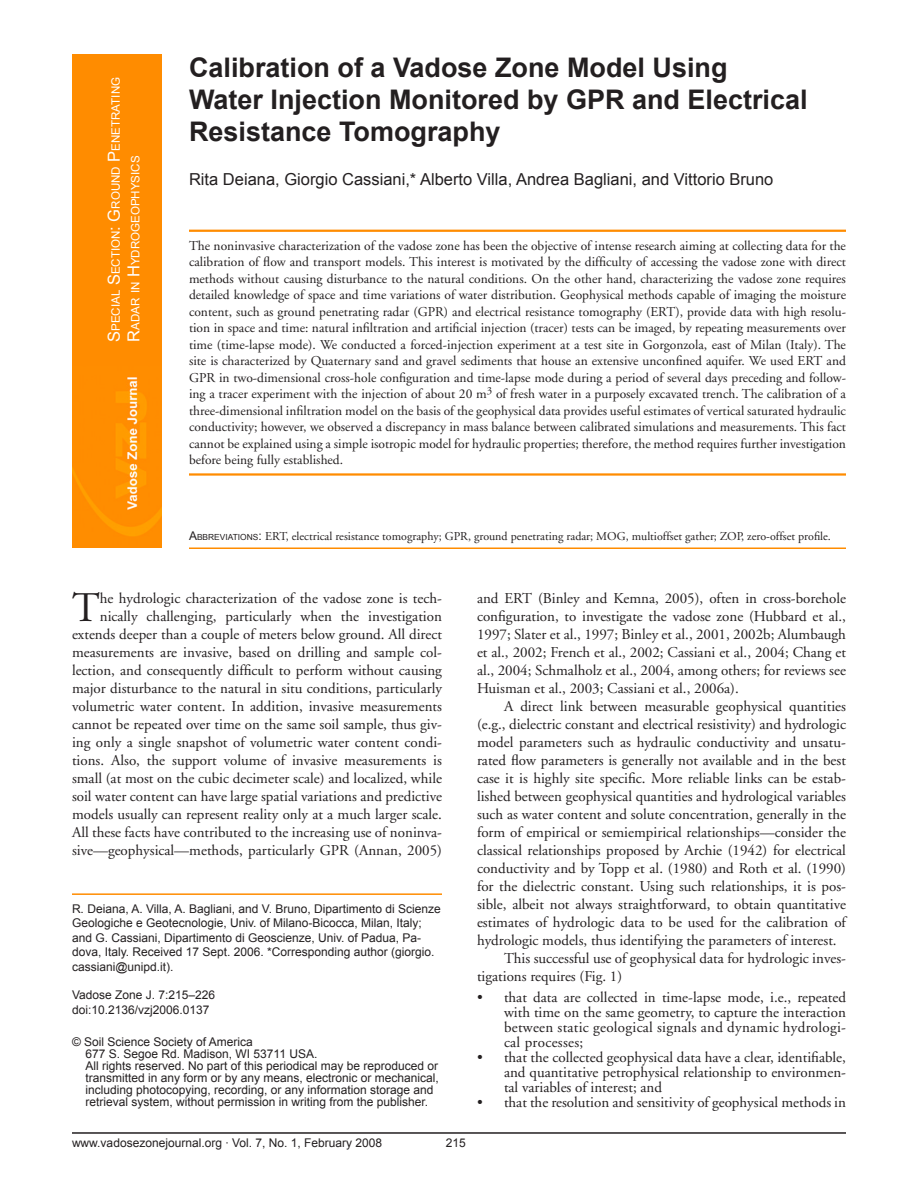
<style>
.page{position:relative;width:918px;height:1188px;background:#fff}
.page>*{position:absolute;margin:0;border:0;box-sizing:border-box;transform-origin:0 0}
.t1{font:42.15px "Adobe Garamond";color:#231f20}
.t2{font:700 27px/32.4px "Arial";color:#231f20}
.t3{font:16.5px "Arial";color:#231f20}
.t4{font:15px/18px "Adobe Garamond";color:#231f20;text-align:right}
.t5{font:13.5px/16.5px "Adobe Garamond";color:#231f20;text-align:justify}
.t6{font:12px/14.4px "Arial";color:#231f20}
.t7{font:12px "Adobe Garamond";color:#231f20}
.t8{font:11.55px/19.8px "Arial";color:#fff}
.s1{font-size:16.5px}
.s2{font-family:"Arial"}
.s3{font-family:"Arial";font-size:8.4px}
</style>
<div class="page">
<div style="left:72px;top:54px;width:90px;height:494px;background:#ff8c00"></div>
<img style="left:72px;top:377px;width:90px;height:159px">
<hr style="left:72px;top:1132px;width:774px;height:2px;background:#231f20">
<hr style="left:72px;top:893px;width:370px;height:2px;background:#ff8c00">
<hr style="left:189px;top:548px;width:657px;height:1px;background:#ff8c00">
<hr style="left:189px;top:230px;width:657px;height:2px;background:#ff8c00">
<hr style="left:189px;top:473px;width:657px;height:3px;background:#ff8c00">
<p class="t8" style="left:106px;top:342px;width:266px;rotate:-90deg"><span class="s1">S</span>PECIAL <span class="s1">S</span>ECTION<span class="s1">: G</span>ROUND <span class="s1">P</span>ENETRATING<br><span class="s1">R</span>ADAR IN <span class="s1">H</span>YDROGEOPHYSICS</p>
<h2 class="t2" style="left:189px;top:51px;width:620px">Calibration of a Vadose Zone Model Using<br>Water Injection Monitored by GPR and Electrical<br>Resistance Tomography</h2>
<p class="t3" style="left:189px;top:170px;width:586px">Rita Deiana, Giorgio Cassiani,* Alberto Villa, Andrea Bagliani, and Vittorio Bruno</p>
<p class="t5" style="left:189px;top:239px;width:659px">The noninvasive characterization of the vadose zone has been the objective of intense research aiming at collecting data for the calibration of flow and transport models. This interest is motivated by the difficulty of accessing the vadose zone with direct methods without causing disturbance to the natural conditions. On the other hand, characterizing the vadose zone requires detailed knowledge of space and time variations of water distribution. Geophysical methods capable of imaging the moisture content, such as ground penetrating radar (GPR) and electrical resistance tomography (ERT), provide data with high resolu&shy;tion in space and time: natural infiltration and artificial injection (tracer) tests can be imaged, by repeating measurements over time (time-lapse mode). We conducted a forced-injection experiment at a test site in Gorgonzola, east of Milan (Italy). The site is characterized by Quaternary sand and gravel sediments that house an extensive unconfined aquifer. We used ERT and GPR in two-dimensional cross-hole configuration and time-lapse mode during a period of several days preceding and follow&shy;ing a tracer experiment with the injection of about 20 m<sup>3</sup> of fresh water in a purposely excavated trench. The calibration of a three-dimensional infiltration model on the basis of the geophysical data provides useful estimates of vertical saturated hydraulic conductivity; however, we observed a discrepancy in mass balance between calibrated simulations and measurements. This fact cannot be explained using a simple isotropic model for hydraulic properties; therefore, the method requires further investigation before being fully established.</p>
<p class="t7" style="left:189px;top:531px;width:643px"><span class="s2">A</span><span class="s3">BBREVIATIONS</span><span class="s2">:</span> ERT, electrical resistance tomography; GPR, ground penetrating radar; MOG, multioffset gather; ZOP, zero-offset profile.</p>
<h1 class="t1" style="left:72px;top:591px;width:29px">T</h1>
<p class="t4" style="left:72px;top:591px;width:372px">he hydrologic characterization of the vadose zone is tech&shy;nically challenging, particularly when the investigation extends deeper than a couple of meters below ground. All direct measurements are invasive, based on drilling and sample col&shy;lection, and consequently difficult to perform without causing major disturbance to the natural in situ conditions, particularly volumetric water content. In addition, invasive measurements cannot be repeated over time on the same soil sample, thus giv&shy;ing only a single snapshot of volumetric water content condi&shy;tions. Also, the support volume of invasive measurements is small (at most on the cubic decimeter scale) and localized, while soil water content can have large spatial variations and predictive models usually can represent reality only at a much larger scale.<br>All these facts have contributed to the increasing use of noninva&shy;sive—geophysical—methods, particularly GPR (Annan, 2005)</p>
<p class="t4" style="left:477px;top:591px;width:371px;text-align:justify">and ERT (Binley and Kemna, 2005), often in cross-borehole configuration, to investigate the vadose zone (Hubbard et al., 1997; Slater et al., 1997; Binley et al., 2001, 2002b; Alumbaugh et al., 2002; French et al., 2002; Cassiani et al., 2004; Chang et al., 2004; Schmalholz et al., 2004, among others; for reviews see Huisman et al., 2003; Cassiani et al., 2006a).</p>
<p class="t4" style="left:504px;top:699px;width:344px">A direct link between measurable geophysical quantities</p>
<p class="t4" style="left:477px;top:717px;width:371px">(e.g., dielectric constant and electrical resistivity) and hydrologic</p>
<p class="t4" style="left:477px;top:735px;width:371px">model parameters such as hydraulic conductivity and unsatu-</p>
<p class="t4" style="left:477px;top:753px;width:371px">rated flow parameters is generally not available and in the best</p>
<p class="t4" style="left:477px;top:771px;width:371px">case it is highly site specific. More reliable links can be estab-</p>
<p class="t4" style="left:477px;top:789px;width:371px">lished between geophysical quantities and hydrological variables</p>
<p class="t4" style="left:477px;top:807px;width:371px">such as water content and solute concentration, generally in the</p>
<p class="t4" style="left:477px;top:825px;width:371px">form of empirical or semiempirical relationships—consider the</p>
<p class="t4" style="left:477px;top:843px;width:371px">classical relationships proposed by Archie (1942) for electrical</p>
<p class="t4" style="left:477px;top:861px;width:371px">conductivity and by Topp et al. (1980) and Roth et al. (1990)</p>
<p class="t4" style="left:477px;top:879px;width:371px">for the dielectric constant. Using such relationships, it is pos-</p>
<p class="t4" style="left:477px;top:897px;width:371px">sible, albeit not always straightforward, to obtain quantitative</p>
<p class="t4" style="left:477px;top:915px;width:371px">estimates of hydrologic data to be used for the calibration of</p>
<p class="t4" style="left:477px;top:933px;width:361px">hydrologic models, thus identifying the parameters of interest.</p>
<p class="t4" style="left:504px;top:951px;width:344px">This successful use of geophysical data for hydrologic inves-</p>
<p class="t4" style="left:477px;top:969px;width:147px">tigations requires (Fig. 1)</p>
<p class="t4" style="left:504px;top:991px;width:344px;line-height:15px;text-align:left">that data are collected in time-lapse mode, i.e., repeated with time on the same geometry, to capture the interaction between static geological signals and dynamic hydrologi&shy;cal processes;<br>that the collected geophysical data have a clear, identifiable, and quantitative petrophysical relationship to environmen&shy;tal variables of interest; and<br>that the resolution and sensitivity of geophysical methods in</p>
<p class="t6" style="left:72px;top:902px;width:370px">R. Deiana, A. Villa, A. Bagliani, and V. Bruno, Dipartimento di Scienze Geologiche e Geotecnologie, Univ. of Milano-Bicocca, Milan, Italy; and G. Cassiani, Dipartimento di Geoscienze, Univ. of Padua, Pa&shy;dova, Italy. Received 17 Sept. 2006. *Corresponding author (giorgio. cassiani@unipd.it).</p>
<p class="t6" style="left:72px;top:988px;width:145px">Vadose Zone J. 7:215–226 doi:10.2136/vzj2006.0137</p>
<p class="t6" style="left:86px;top:1036px;width:355px;line-height:12px;text-indent:-14px">© Soil Science Society of America<br>677 S. Segoe Rd. Madison, WI 53711 USA.<br>All rights reserved. No part of this periodical may be reproduced or transmitted in any form or by any means, electronic or mechanical, including photocopying, recording, or any information storage and retrieval system, without permission in writing from the publisher.</p>
<p class="t4" style="left:477px;top:990px;width:7px">•</p>
<p class="t4" style="left:477px;top:1050px;width:7px">•</p>
<p class="t4" style="left:477px;top:1095px;width:7px">•</p>
<p class="t6" style="left:72px;top:1136px;width:312px">www.vadosezonejournal.org · Vol. 7, No. 1, February 2008</p>
<p class="t6" style="left:446px;top:1135px;width:22px">215</p>
</div>
